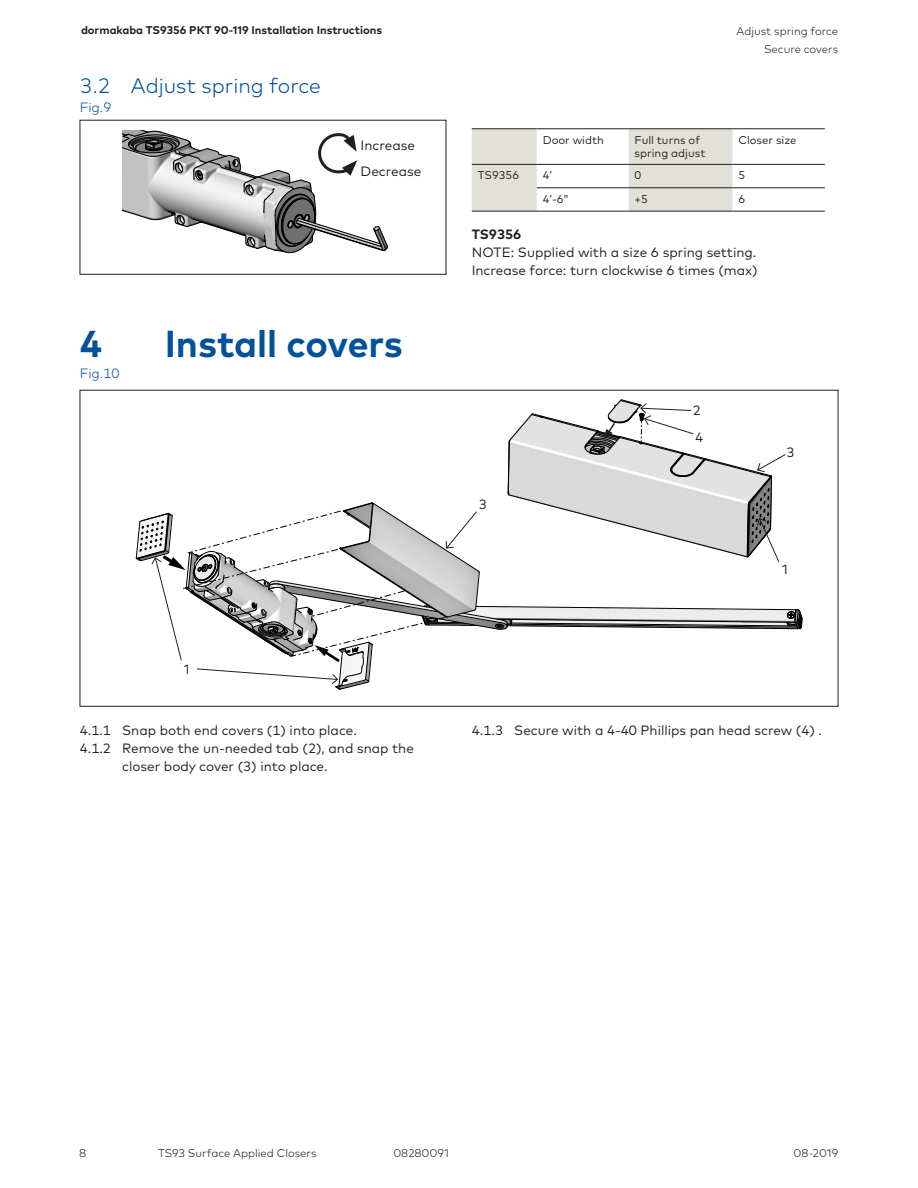
<style>
.page{position:relative;width:918px;height:1188px;background:#fff}
.page>*{position:absolute;margin:0;border:0;box-sizing:border-box;transform-origin:0 0}
.t1{font:700 37.5px "Mark Pro";letter-spacing:-.005em;color:#01519b}
.t2{font:300 21px "Mark Pro";color:#01519b}
.Body_Text_9pt_12pt_R{font:13.5px/18px "Mark Pro";color:#231f20}
.t3{font:300 13.5px "Mark Pro";color:#01519b}
.Body_Text_9pt_12pt_R-2{font:700 13.5px "Mark Pro";color:#231f20}
.Flowing_text___state{font:13.5px "Mark Pro";color:#231f20}
.t4{font:300 11.25px/18px "Mark Pro";color:#231f20;text-align:right}
.Body_Text_7_5pt_9pt{font:11.25px/13.5px "Mark Pro";color:#231f20}
.t5{font:700 11.25px "Mark Pro";color:#231f20}
</style>
<div class="page">
<div style="left:80px;top:120px;width:366px;height:155px;border:1px solid #231f20"></div>
<svg style="left:123px;top:131px;width:264px;height:122px"></svg>
<svg style="left:472px;top:129px;width:260px;height:82px"></svg>
<hr style="left:472px;top:128px;width:65px;height:1px;background:#231f20">
<hr style="left:537px;top:128px;width:92px;height:1px;background:#231f20">
<hr style="left:629px;top:128px;width:103px;height:1px;background:#231f20">
<hr style="left:732px;top:128px;width:93px;height:1px;background:#231f20">
<hr style="left:472px;top:164px;width:65px;height:1px;background:#231f20">
<hr style="left:537px;top:164px;width:92px;height:1px;background:#231f20">
<hr style="left:629px;top:164px;width:103px;height:1px;background:#231f20">
<hr style="left:732px;top:164px;width:93px;height:1px;background:#231f20">
<hr style="left:537px;top:187px;width:92px;height:1px;background:#231f20">
<hr style="left:629px;top:187px;width:103px;height:1px;background:#231f20">
<hr style="left:732px;top:187px;width:93px;height:1px;background:#231f20">
<hr style="left:472px;top:211px;width:65px;height:1px;background:#231f20">
<hr style="left:537px;top:211px;width:92px;height:1px;background:#231f20">
<hr style="left:629px;top:211px;width:103px;height:1px;background:#231f20">
<hr style="left:732px;top:211px;width:93px;height:1px;background:#231f20">
<svg style="left:135px;top:399px;width:668px;height:291px"></svg>
<p class="t5" style="left:81px;top:21px;width:303px">dormakaba TS9356 PKT 90-119 Installation Instructions</p>
<p class="t2" style="left:80px;top:70px;width:243px">3.2 Adjust spring force</p>
<p class="t3" style="left:80px;top:97px;width:33px">Fig.9</p>
<p class="Body_Text_9pt_12pt_R" style="left:361px;top:135px;width:56px">Increase</p>
<p class="Body_Text_9pt_12pt_R" style="left:361px;top:161px;width:62px">Decrease</p>
<p class="t1" style="left:80px;top:315px;width:24px">4</p>
<p class="t1" style="left:165px;top:315px;width:240px">Install covers</p>
<p class="t3" style="left:80px;top:363px;width:41px">Fig.10</p>
<p class="Flowing_text___state" style="left:184px;top:660px;width:7px">1</p>
<p class="Body_Text_9pt_12pt_R" style="left:80px;top:720px;width:279px">4.1.1 Snap both end covers (1) into place.</p>
<p class="Body_Text_9pt_12pt_R" style="left:122px;top:738px;width:293px;text-indent:-43px">4.1.2 Remove the un-needed tab (2), and snap the closer body cover (3) into place.</p>
<p class="t4" style="left:736px;top:21px;width:103px">Adjust spring force<br>Secure covers</p>
<p class="Body_Text_7_5pt_9pt" style="left:543px;top:132px;width:63px">Door width</p>
<p class="Body_Text_7_5pt_9pt" style="left:635px;top:132px;width:72px">Full turns of spring adjust</p>
<p class="Body_Text_7_5pt_9pt" style="left:738px;top:132px;width:60px">Closer size</p>
<p class="Body_Text_7_5pt_9pt" style="left:478px;top:168px;width:43px">TS9356</p>
<p class="Body_Text_7_5pt_9pt" style="left:543px;top:168px;width:11px">4’</p>
<p class="Body_Text_7_5pt_9pt" style="left:635px;top:168px;width:8px">0</p>
<p class="Body_Text_7_5pt_9pt" style="left:738px;top:168px;width:8px">5</p>
<p class="Body_Text_7_5pt_9pt" style="left:543px;top:191px;width:27px">4’-6”</p>
<p class="Body_Text_7_5pt_9pt" style="left:635px;top:191px;width:15px">+5</p>
<p class="Body_Text_7_5pt_9pt" style="left:738px;top:191px;width:8px">6</p>
<p class="Body_Text_9pt_12pt_R-2" style="left:472px;top:224px;width:51px">TS9356</p>
<p class="Body_Text_9pt_12pt_R" style="left:472px;top:242px;width:286px">NOTE: Supplied with a size 6 spring setting.</p>
<p class="Body_Text_9pt_12pt_R" style="left:472px;top:260px;width:287px">Increase force: turn clockwise 6 times (max)</p>
<p class="Flowing_text___state" style="left:693px;top:401px;width:9px">2</p>
<p class="Flowing_text___state" style="left:479px;top:495px;width:9px">3</p>
<p class="Flowing_text___state" style="left:696px;top:427px;width:9px">4</p>
<p class="Flowing_text___state" style="left:787px;top:442px;width:9px">3</p>
<p class="Flowing_text___state" style="left:782px;top:559px;width:7px">1</p>
<p class="Body_Text_9pt_12pt_R" style="left:472px;top:720px;width:352px">4.1.3 Secure with a 4-40 Phillips pan head screw (4) .</p>
<p class="t4" style="left:79px;top:1144px;width:9px">8</p>
<p class="t4" style="left:158px;top:1143px;width:160px">TS93 Surface Applied Closers</p>
<p class="t4" style="left:393px;top:1143px;width:57px">08280091</p>
<p class="t4" style="left:794px;top:1143px;width:46px">08-2019</p>
</div>
